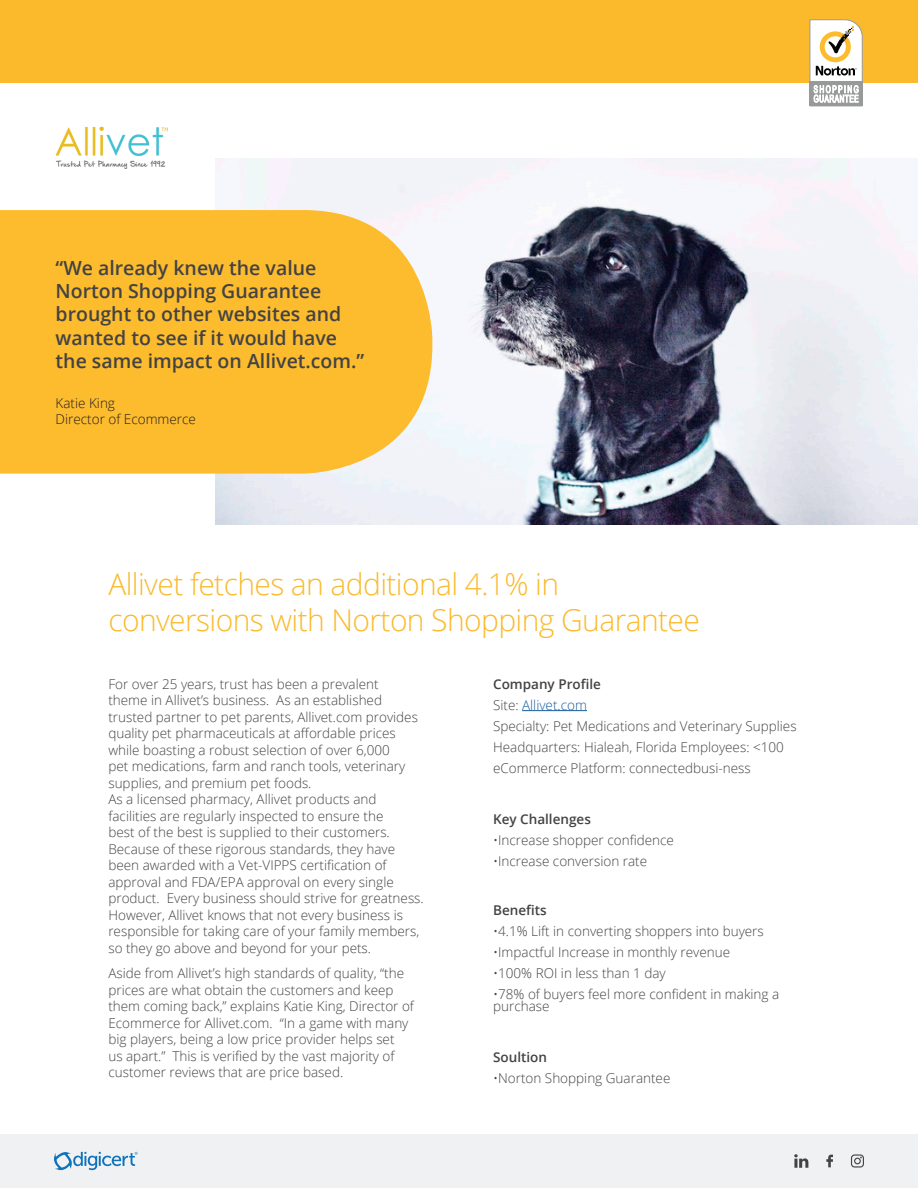
<style>
.page{position:relative;width:918px;height:1188px;background:#fff}
.page>*{position:absolute;margin:0;border:0;box-sizing:border-box;transform-origin:0 0}
.t1{font:300 30px/36px "Open Sans";letter-spacing:-.02em;color:#faba2b}
.t2{font:600 19.5px/23.4px "Open Sans";color:#434343}
.body_copy{font:300 13.5px/16.5px "Open Sans";color:#434343}
.body_copy-2{font:600 13.5px "Open Sans";color:#434343}
.t3{font:300 13.5px "Open Sans";color:#231f20}
.body_copy-3{font:300 13.5px "Open Sans";color:#175d9e}
.s1{color:#434343}
</style>
<div class="page">
<div style="left:0;top:0;width:918px;height:82px;background:#faba2b"></div>
<div style="left:0;top:1134px;width:918px;height:54px;background:#f0f1f2"></div>
<svg style="left:826px;top:1155px;width:7px;height:12px"></svg>
<svg style="left:851px;top:1154px;width:13px;height:14px"></svg>
<svg style="left:794px;top:1154px;width:14px;height:14px"></svg>
<svg style="left:809px;top:19px;width:54px;height:88px"></svg>
<svg style="left:54px;top:1152px;width:84px;height:18px"></svg>
<img style="left:216px;top:159px;width:702px;height:366px">
<div style="left:0;top:210px;width:432px;height:264px;background:#fdbb2e"></div>
<hr style="left:522px;top:710px;width:65px;height:1px;background:#175d9e">
<img style="left:56px;top:126px;width:112px;height:43px">
<p class="t2" style="left:56px;top:255px;width:267px">“We already knew the value<br>Norton Shopping Guarantee</p>
<p class="t2" style="left:56px;top:302px;width:310px">brought to other websites and wanted to see if it would have the same impact on Allivet.com.”</p>
<p class="t3" style="left:56px;top:394px;width:61px">Katie King</p>
<p class="t3" style="left:56px;top:410px;width:142px">Director of Ecommerce</p>
<p class="t1" style="left:108px;top:565px;width:593px">Allivet fetches an additional 4.1% in conversions with Norton Shopping Guarantee</p>
<p class="body_copy" style="left:108px;top:675px;width:311px">For over 25 years, trust has been a prevalent theme in Allivet’s business. As an established trusted partner to pet parents, Allivet.com provides quality pet pharmaceuticals at affordable prices while boasting a robust selection of over 6,000<br>pet medications, farm and ranch tools, veterinary supplies, and premium pet foods.</p>
<p class="body_copy" style="left:108px;top:791px;width:317px">As a licensed pharmacy, Allivet products and facilities are regularly inspected to ensure the<br>best of the best is supplied to their customers.<br>Because of these rigorous standards, they have been awarded with a Vet-VIPPS certification of approval and FDA/EPA approval on every single product. Every business should strive for greatness.<br>However, Allivet knows that not every business is responsible for taking care of your family members, so they go above and beyond for your pets.</p>
<p class="body_copy" style="left:108px;top:965px;width:307px">Aside from Allivet’s high standards of quality, “the prices are what obtain the customers and keep them coming back,” explains Katie King, Director of Ecommerce for Allivet.com. “In a game with many big players, being a low price provider helps set<br>us apart.” This is verified by the vast majority of customer reviews that are price based.</p>
<p class="body_copy-2" style="left:493px;top:674px;width:109px">Company Profile</p>
<p class="body_copy-3" style="left:493px;top:695px;width:95px"><span class="s1">Site:</span> Allivet.com</p>
<p class="body_copy" style="left:493px;top:717px;width:305px">Specialty: Pet Medications and Veterinary Supplies</p>
<p class="body_copy" style="left:493px;top:738px;width:292px">Headquarters: Hialeah, Florida Employees: &lt;100</p>
<p class="body_copy" style="left:493px;top:759px;width:259px">eCommerce Platform: connectedbusi-ness</p>
<p class="body_copy-2" style="left:493px;top:809px;width:99px">Key Challenges</p>
<p class="body_copy" style="left:493px;top:831px;width:182px">•Increase shopper confidence</p>
<p class="body_copy" style="left:493px;top:852px;width:156px">•Increase conversion rate</p>
<p class="body_copy-2" style="left:493px;top:901px;width:55px">Benefits</p>
<p class="body_copy" style="left:493px;top:923px;width:272px">•4.1% Lift in converting shoppers into buyers</p>
<p class="body_copy" style="left:493px;top:944px;width:239px">•Impactful Increase in monthly revenue</p>
<p class="body_copy" style="left:493px;top:965px;width:174px">•100% ROI in less than 1 day</p>
<p class="body_copy" style="left:493px;top:988px;width:288px;line-height:12px">•78% of buyers feel more confident in making a purchase</p>
<p class="body_copy-2" style="left:493px;top:1048px;width:55px">Soultion</p>
<p class="body_copy" style="left:493px;top:1070px;width:179px">•Norton Shopping Guarantee</p>
</div>
